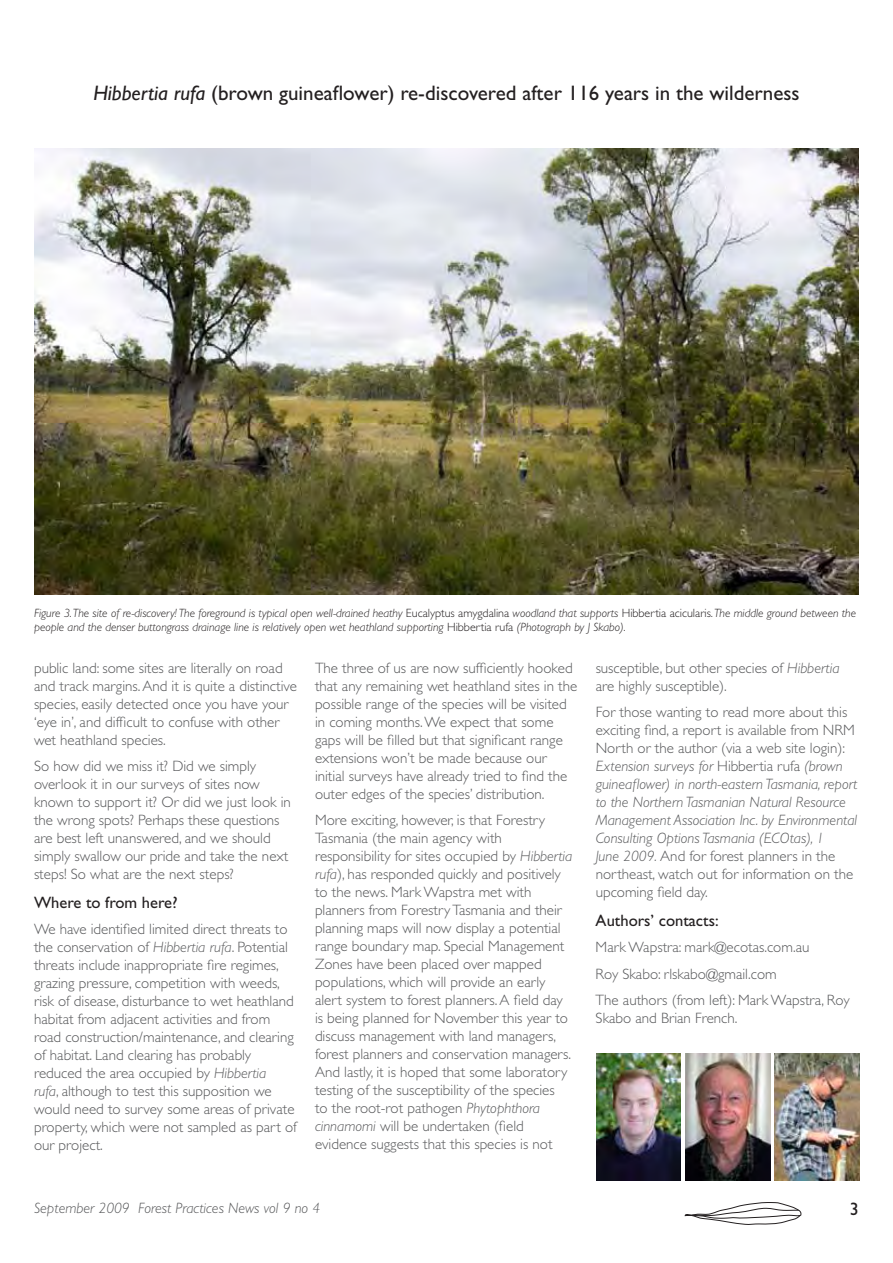
<style>
.page{position:relative;width:893px;height:1263px;background:#fff}
.page>*{position:absolute;margin:0;border:0;box-sizing:border-box;transform-origin:0 0}
.t1{font:21px "Gill Sans";color:#231f20}
.t2{font:18px "Gill Sans";color:#231f20}
.t3{font:16.5px "Gill Sans";color:#231f20}
.t4{font:300 15px/18px "Gill Sans";color:#57585a}
.t5{font:italic 300 15px "Gill Sans";color:#57585a}
.t6{font:italic 300 12px/14.4px "Gill Sans";color:#231f20}
.s1{font-style:italic}
.s2{font-style:normal}
</style>
<div class="page">
<svg style="left:685px;top:1202px;width:116px;height:23px"></svg>
<img style="left:34px;top:148px;width:825px;height:446px">
<img style="left:596px;top:1053px;width:85px;height:128px">
<img style="left:686px;top:1053px;width:85px;height:128px">
<img style="left:775px;top:1053px;width:85px;height:128px">
<h1 class="t1" style="left:93px;top:81px;width:708px"><span class="s1">Hibbertia rufa</span> (brown guineaflower) re-discovered after 116 years in the wilderness</h1>
<p class="t6" style="left:34px;top:605px;width:824px">Figure 3. The site of re-discovery! The foreground is typical open well-drained heathy <span class="s2">Eucalyptus amygdalina</span> woodland that supports <span class="s2">Hibbertia acicularis</span>. The middle ground between the people and the denser buttongrass drainage line is relatively open wet heathland supporting <span class="s2">Hibbertia rufa</span> (Photograph by J Skabo).</p>
<p class="t4" style="left:315px;top:659px;width:264px">The three of us are now sufficiently hooked that any remaining wet heathland sites in the possible range of the species will be visited in coming months. We expect that some gaps will be filled but that significant range extensions won’t be made because our initial surveys have already tried to find the outer edges of the species’ distribution.</p>
<p class="t4" style="left:315px;top:811px;width:259px">More exciting, however, is that Forestry Tasmania (the main agency with responsibility for sites occupied by <span class="s1">Hibbertia rufa</span>), has responded quickly and positively to the news. Mark Wapstra met with planners from Forestry Tasmania and their planning maps will now display a potential range boundary map. Special Management Zones have been placed over mapped populations, which will provide an early alert system to forest planners. A field day is being planned for November this year to discuss management with land managers, forest planners and conservation managers.<br>And lastly, it is hoped that some laboratory testing of the susceptibility of the species<br>to the root-rot pathogen <span class="s1">Phytophthora cinnamomi</span> will be undertaken (field evidence suggests that this species is not</p>
<p class="t4" style="left:596px;top:659px;width:245px">susceptible, but other species of <span class="s1">Hibbertia </span>are highly susceptible).</p>
<p class="t4" style="left:596px;top:703px;width:263px">For those wanting to read more about this exciting find, a report is available from NRM North or the author (via a web site login):<br><span class="s1">Extension surveys for</span> Hibbertia rufa <span class="s1">(brown guineaflower) in north-eastern Tasmania, report to the Northern Tasmanian Natural Resource Management Association Inc. by Environmental Consulting Options Tasmania (ECOtas), 1<br>June 2009.</span> And for forest planners in the northeast, watch out for information on the upcoming field day.</p>
<p class="t3" style="left:596px;top:911px;width:125px">Authors’ contacts:</p>
<p class="t4" style="left:596px;top:934px;width:255px;line-height:26.5px">Mark Wapstra: mark@ecotas.com.au<br>Roy Skabo: rlskabo@gmail.com<br>The authors (from left): Mark Wapstra, Roy</p>
<p class="t4" style="left:596px;top:1009px;width:143px">Skabo and Brian French.</p>
<p class="t4" style="left:34px;top:659px;width:264px">public land: some sites are literally on road and track margins. And it is quite a distinctive species, easily detected once you have your ‘eye in’, and difficult to confuse with other wet heathland species.</p>
<p class="t4" style="left:34px;top:757px;width:258px">So how did we miss it? Did we simply overlook it in our surveys of sites now known to support it? Or did we just look in the wrong spots? Perhaps these questions are best left unanswered, and we should simply swallow our pride and take the next steps! So what are the next steps?</p>
<p class="t3" style="left:34px;top:893px;width:145px">Where to from here?</p>
<p class="t4" style="left:34px;top:920px;width:264px">We have identified limited direct threats to the conservation of <span class="s1">Hibbertia rufa</span>. Potential threats include inappropriate fire regimes, grazing pressure, competition with weeds, risk of disease, disturbance to wet heathland habitat from adjacent activities and from road construction/maintenance, and clearing of habitat. Land clearing has probably reduced the area occupied by <span class="s1">Hibbertia<br>rufa</span>, although to test this supposition we would need to survey some areas of private property, which were not sampled as part of our project.</p>
<p class="t5" style="left:34px;top:1199px;width:288px">September 2009 Forest Practices News vol 9 no 4</p>
<p class="t2" style="left:850px;top:1198px;width:10px">3</p>
</div>
